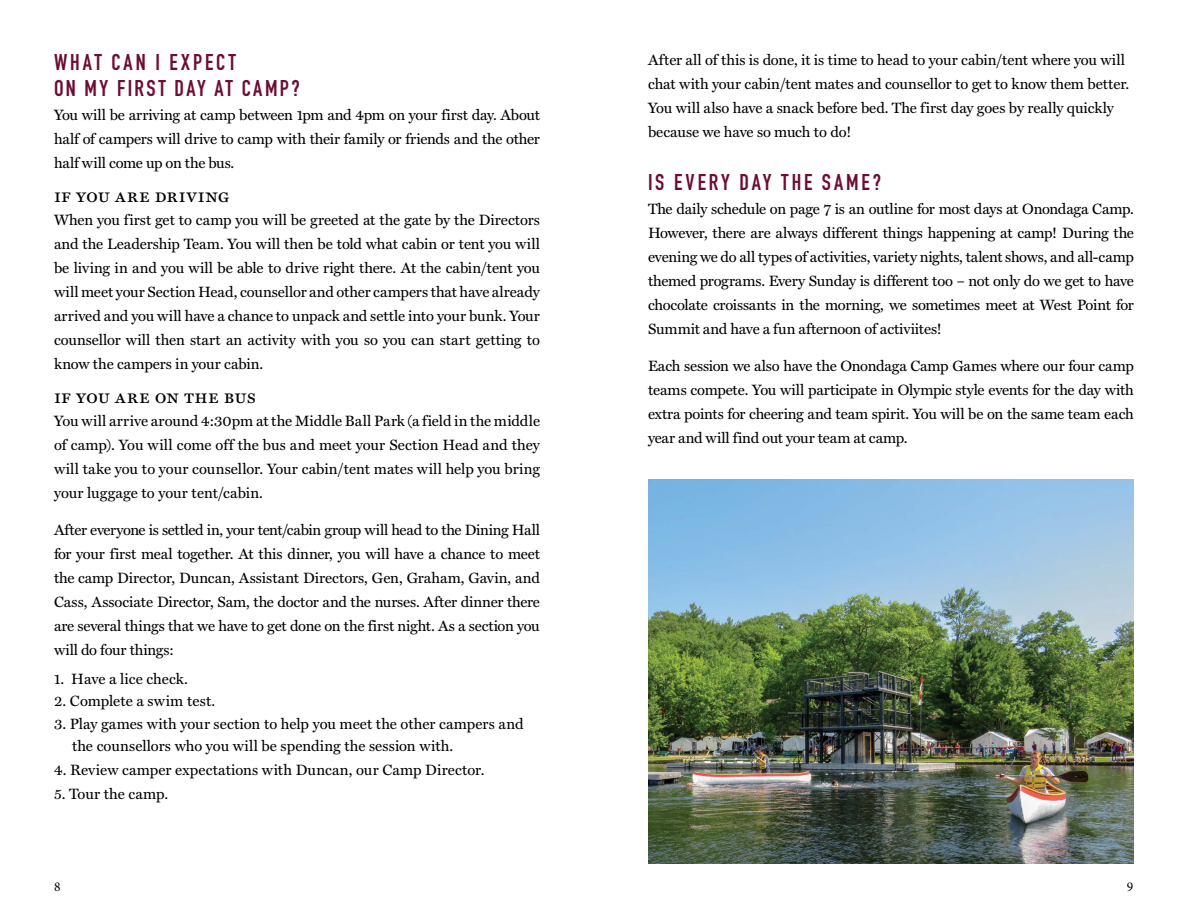
<style>
.page{position:relative;width:1188px;height:918px;background:#fff}
.page>*{position:absolute;margin:0;border:0;box-sizing:border-box;transform-origin:0 0}
.t1{font:22.5px/25.5px "DIN Engschrift Std";letter-spacing:.12em;color:#6d0d34}
.t2{font:19.5px "Miller Text SC";letter-spacing:.015em;color:#000}
.t3{font:19.5px "Miller Text SC";letter-spacing:.035em;color:#000}
.t4{font:15px/24px "Miller Text";letter-spacing:-.005em;color:#000;text-align:justify}
.t5{font:13.5px "Minion Pro";color:#000}
</style>
<div class="page">
<img style="left:648px;top:480px;width:486px;height:384px">
<h1 class="t1" style="left:54px;top:50px;width:247px">WHAT CAN I EXPECT<br>ON MY FIRST DAY AT CAMP?</h1>
<p class="t4" style="left:54px;top:102px;width:487px">You will be arriving at camp between 1pm and 4pm on your first day. About half of campers will drive to camp with their family or friends and the other half will come up on the bus.</p>
<h2 class="t3" style="left:54px;top:184px;width:177px">if you are driving</h2>
<p class="t4" style="left:54px;top:207px;width:488px">When you first get to camp you will be greeted at the gate by the Directors and the Leadership Team. You will then be told what cabin or tent you will be living in and you will be able to drive right there. At the cabin/tent you will meet your Section Head, counsellor and other campers that have already arrived and you will have a chance to unpack and settle into your bunk. Your counsellor will then start an activity with you so you can start getting to know the campers in your cabin.</p>
<h2 class="t2" style="left:54px;top:385px;width:204px">if you are on the bus</h2>
<p class="t4" style="left:54px;top:408px;width:488px">You will arrive around 4:30pm at the Middle Ball Park (a field in the middle of camp). You will come off the bus and meet your Section Head and they will take you to your counsellor. Your cabin/tent mates will help you bring your luggage to your tent/cabin.</p>
<p class="t4" style="left:54px;top:518px;width:488px">After everyone is settled in, your tent/cabin group will head to the Dining Hall for your first meal together. At this dinner, you will have a chance to meet the camp Director, Duncan, Assistant Directors, Gen, Graham, Gavin, and Cass, Associate Director, Sam, the doctor and the nurses. After dinner there are several things that we have to get done on the first night. As a section you will do four things:</p>
<p class="t4" style="left:54px;top:666px;width:135px">1. Have a lice check.</p>
<p class="t4" style="left:54px;top:689px;width:163px">2. Complete a swim test.</p>
<p class="t4" style="left:72px;top:712px;width:453px;line-height:22.5px;text-indent:-18px">3. Play games with your section to help you meet the other campers and the counsellors who you will be spending the session with.</p>
<p class="t4" style="left:54px;top:758px;width:432px">4. Review camper expectations with Duncan, our Camp Director.</p>
<p class="t4" style="left:54px;top:782px;width:116px">5. Tour the camp.</p>
<p class="t5" style="left:54px;top:878px;width:8px">8</p>
<p class="t4" style="left:648px;top:48px;width:483px;text-align:left">After all of this is done, it is time to head to your cabin/tent where you will chat with your cabin/tent mates and counsellor to get to know them better.<br>You will also have a snack before bed. The first day goes by really quickly because we have so much to do!</p>
<h1 class="t1" style="left:648px;top:169px;width:235px">IS EVERY DAY THE SAME?</h1>
<p class="t4" style="left:648px;top:196px;width:488px">The daily schedule on page 7 is an outline for most days at Onondaga Camp.<br>However, there are always different things happening at camp! During the evening we do all types of activities, variety nights, talent shows, and all-camp themed programs. Every Sunday is different too – not only do we get to have chocolate croissants in the morning, we sometimes meet at West Point for Summit and have a fun afternoon of activiites!</p>
<p class="t4" style="left:648px;top:354px;width:487px">Each session we also have the Onondaga Camp Games where our four camp teams compete. You will participate in Olympic style events for the day with extra points for cheering and team spirit. You will be on the same team each year and will find out your team at camp.</p>
<p class="t5" style="left:1127px;top:878px;width:8px">9</p>
</div>
